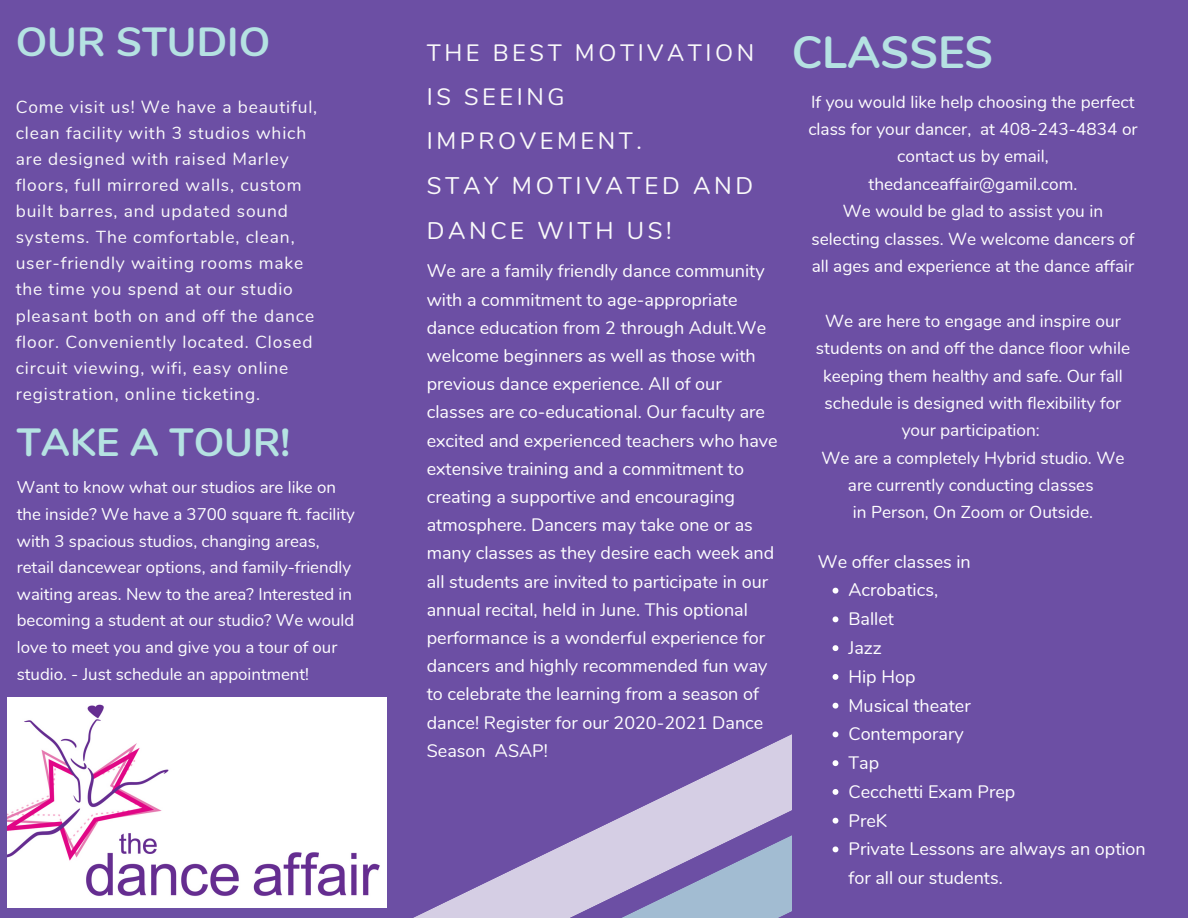
<style>
.page{position:relative;width:1188px;height:918px;background:#6c4fa4}
.page>*{position:absolute;margin:0;border:0;box-sizing:border-box;transform-origin:0 0}
.t1{font:700 45px "Nunito";color:#b5e2e2}
.t2{font:700 40.5px "Nunito";color:#b5e2e2}
.t3{font:700 39.3px "Nunito";color:#b5e2e2}
.t4{font:24px/45px "Nunito";letter-spacing:.15em;color:#fafafa}
.t5{font:23.7px/43.8px "Nunito";letter-spacing:.15em;color:#fafafa}
.t6{font:18px/28.2px "Nunito";color:#fff}
.t7{font:17.4px/26.1px "Nunito";letter-spacing:.05em;color:#fafafa}
.t8{font:17.25px/27.5px "Nunito";color:#fff;text-align:center}
.t9{font:16.8px/26.5px "Nunito";color:#fff}
</style>
<div class="page">
<svg style="left:123px;top:734px;width:669px;height:184px"></svg>
<img style="left:8px;top:697px;width:379px;height:210px">
<svg style="left:833px;top:588px;width:5px;height:6px"></svg>
<svg style="left:833px;top:616px;width:5px;height:6px"></svg>
<svg style="left:833px;top:645px;width:5px;height:6px"></svg>
<svg style="left:833px;top:674px;width:5px;height:6px"></svg>
<svg style="left:833px;top:703px;width:5px;height:6px"></svg>
<svg style="left:833px;top:731px;width:5px;height:6px"></svg>
<svg style="left:833px;top:760px;width:5px;height:6px"></svg>
<svg style="left:833px;top:789px;width:5px;height:6px"></svg>
<svg style="left:833px;top:818px;width:5px;height:6px"></svg>
<svg style="left:833px;top:846px;width:5px;height:6px"></svg>
<h2 class="t2" style="left:16px;top:15px;width:256px">OUR STUDIO</h2>
<p class="t7" style="left:16px;top:94px;width:303px">Come visit us! We have a beautiful, clean facility with 3 studios which are designed with raised Marley floors, full mirrored walls, custom built barres, and updated sound systems. The comfortable, clean, user-friendly waiting rooms make the time you spend at our studio pleasant both on and off the dance floor. Conveniently located. Closed circuit viewing, wifi, easy online registration, online ticketing.</p>
<h3 class="t3" style="left:17px;top:416px;width:275px">TAKE A TOUR!</h3>
<p class="t9" style="left:17px;top:475px;width:339px">Want to know what our studios are like on the inside? We have a 3700 square ft. facility with 3 spacious studios, changing areas, retail dancewear options, and family-friendly waiting areas. New to the area? Interested in becoming a student at our studio? We would love to meet you and give you a tour of our studio. - Just schedule an appointment!</p>
<h3 class="t5" style="left:427px;top:31px;width:329px">THE BEST MOTIVATION<br>IS SEEING<br>IMPROVEMENT.</h3>
<h3 class="t4" style="left:427px;top:163px;width:328px">STAY MOTIVATED AND<br>DANCE WITH US!</h3>
<p class="t6" style="left:427px;top:257px;width:352px">We are a family friendly dance community with a commitment to age-appropriate dance education from 2 through Adult.We welcome beginners as well as those with previous dance experience. All of our classes are co-educational. Our faculty are excited and experienced teachers who have extensive training and a commitment to creating a supportive and encouraging atmosphere. Dancers may take one or as many classes as they desire each week and all students are invited to participate in our annual recital, held in June. This optional performance is a wonderful experience for dancers and highly recommended fun way to celebrate the learning from a season of dance! Register for our 2020-2021 Dance Season ASAP!</p>
<h1 class="t1" style="left:792px;top:23px;width:203px">CLASSES</h1>
<p class="t8" style="left:808px;top:88px;width:331px">If you would like help choosing the perfect class for your dancer, at 408-243-4834 or contact us by email, thedanceaffair@gamil.com.<br>We would be glad to assist you in selecting classes. We welcome dancers of all ages and experience at the dance affair</p>
<p class="t8" style="left:816px;top:307px;width:316px">We are here to engage and inspire our students on and off the dance floor while keeping them healthy and safe. Our fall schedule is designed with flexibility for your participation:<br>We are a completely Hybrid studio. We are currently conducting classes<br>in Person, On Zoom or Outside.</p>
<p class="t6" style="left:818px;top:548px;width:154px">We offer classes in</p>
<p class="t6" style="left:848px;top:576px;width:299px;line-height:28.8px">Acrobatics,<br>Ballet<br>Jazz<br>Hip Hop<br>Musical theater<br>Contemporary<br>Tap<br>Cecchetti Exam Prep<br>PreK<br>Private Lessons are always an option for all our students.</p>
</div>
